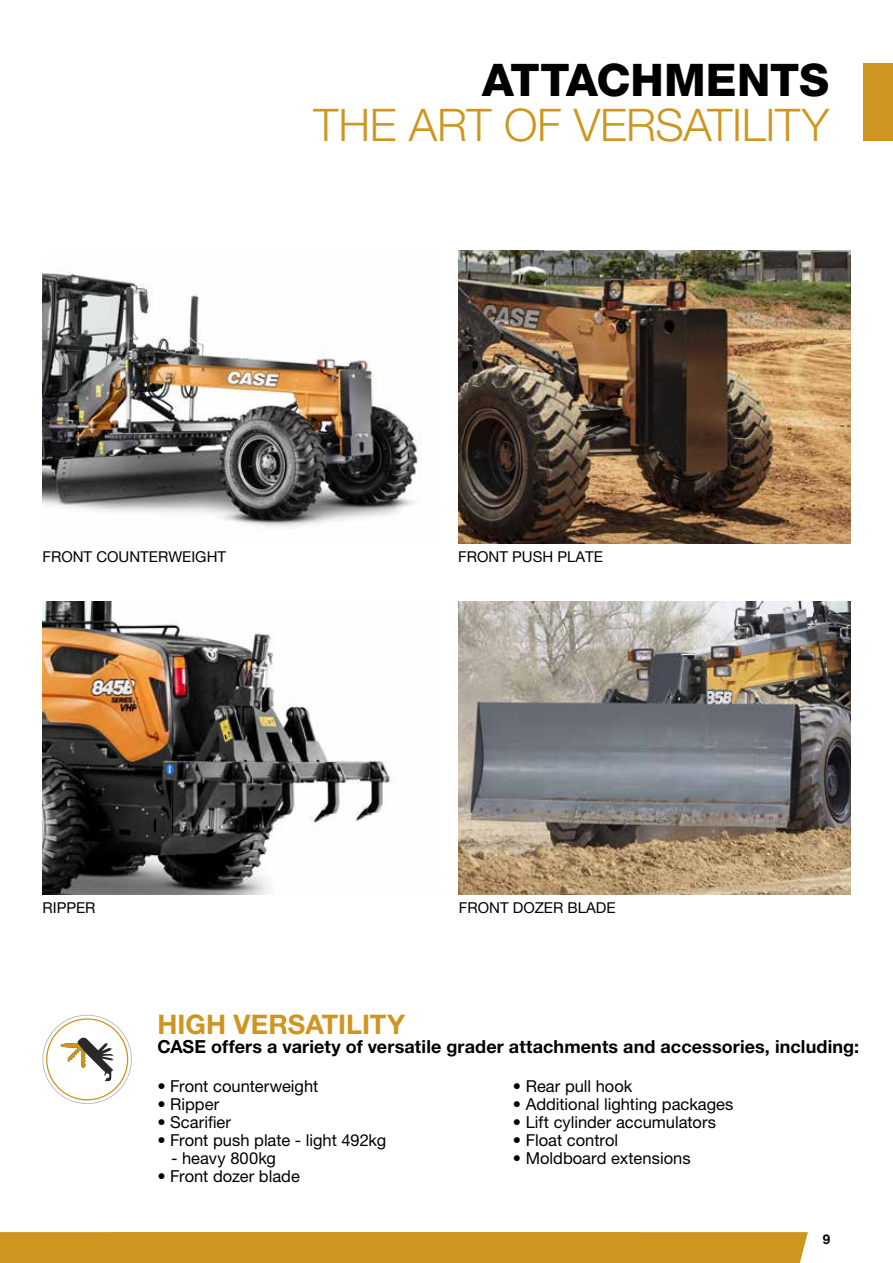
<style>
.page{position:relative;width:893px;height:1263px;background:#fff}
.page>*{position:absolute;margin:0;border:0;box-sizing:border-box;transform-origin:0 0}
.t1{font:300 45px "Helvetica Neue LT Pro";letter-spacing:-.01em;color:#ce9620}
.t2{font:800 45px "Helvetica Neue LT Pro";color:#000}
.t3{font:700 27px "Helvetica Neue LT Pro";color:#ce9620}
.t4{font:700 18px "Helvetica Neue LT Pro";letter-spacing:.005em;color:#000}
.t5{font:16.5px "Helvetica Neue LT Pro";color:#000}
.t6{font:15px "Helvetica Neue LT Pro";color:#000}
.t7{font:700 13.5px "Helvetica Neue LT Std";color:#000}
</style>
<div class="page">
<div style="left:0;top:1232px;width:808px;height:31px;background:#ce9620"></div>
<img style="left:43px;top:269px;width:378px;height:258px">
<img style="left:43px;top:602px;width:348px;height:292px">
<img style="left:459px;top:251px;width:391px;height:293px">
<img style="left:459px;top:602px;width:391px;height:292px">
<svg style="left:43px;top:1015px;width:89px;height:89px"></svg>
<div style="left:863px;top:64px;width:30px;height:77px;background:#ce9620"></div>
<h1 class="t2" style="left:482px;top:53px;width:348px">ATTACHMENTS</h1>
<h1 class="t1" style="left:314px;top:97px;width:517px">THE ART OF VERSATILITY</h1>
<p class="t6" style="left:43px;top:548px;width:185px">FRONT COUNTERWEIGHT</p>
<p class="t6" style="left:458px;top:548px;width:146px">FRONT PUSH PLATE</p>
<p class="t6" style="left:43px;top:899px;width:55px">RIPPER</p>
<p class="t6" style="left:459px;top:899px;width:158px">FRONT DOZER BLADE</p>
<h2 class="t3" style="left:157px;top:1008px;width:249px">HIGH VERSATILITY</h2>
<p class="t4" style="left:157px;top:1035px;width:703px">CASE offers a variety of versatile grader attachments and accessories, including:</p>
<p class="t5" style="left:157px;top:1077px;width:163px">• Front counterweight</p>
<p class="t5" style="left:157px;top:1095px;width:63px">• Ripper</p>
<p class="t5" style="left:157px;top:1113px;width:75px">• Scarifier</p>
<p class="t5" style="left:157px;top:1131px;width:230px">• Front push plate - light 492kg</p>
<p class="t5" style="left:171px;top:1149px;width:106px">- heavy 800kg</p>
<p class="t5" style="left:157px;top:1167px;width:144px">• Front dozer blade</p>
<p class="t5" style="left:513px;top:1077px;width:121px">• Rear pull hook</p>
<p class="t5" style="left:513px;top:1095px;width:222px">• Additional lighting packages</p>
<p class="t5" style="left:513px;top:1113px;width:205px">• Lift cylinder accumulators</p>
<p class="t5" style="left:513px;top:1131px;width:107px">• Float control</p>
<p class="t5" style="left:513px;top:1149px;width:179px">• Moldboard extensions</p>
<p class="t7" style="left:823px;top:1230px;width:9px">9</p>
</div>
